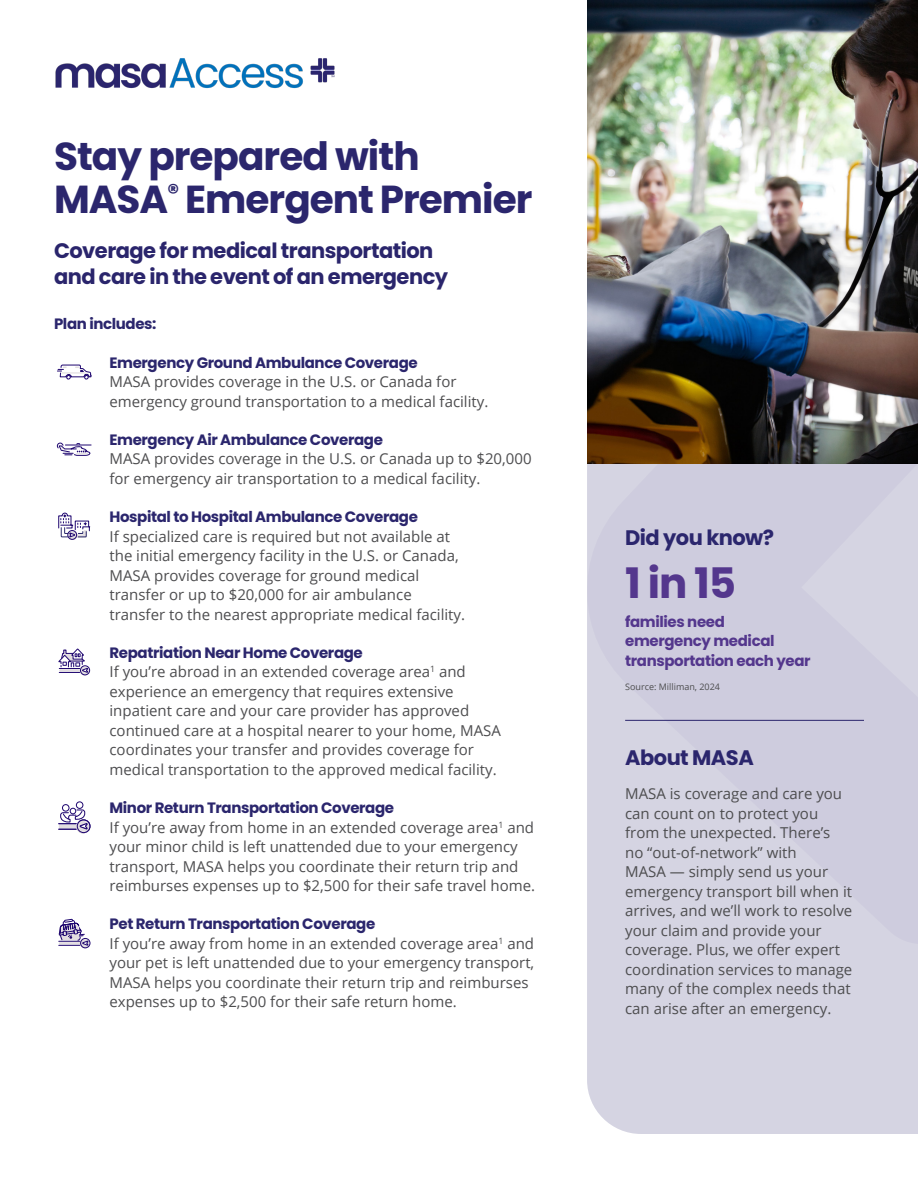
<style>
.page{position:relative;width:918px;height:1188px;background:#fff}
.page>*{position:absolute;margin:0;border:0;box-sizing:border-box;transform-origin:0 0}
.t1{font:700 42px "Poppins";color:#54378d}
.t2{font:700 39px/43.5px "Poppins";letter-spacing:-.025em;color:#2b266d}
.t3{font:700 21px/25.5px "Poppins";letter-spacing:-.025em;color:#2a256c}
.t4{font:700 21px "Poppins";letter-spacing:-.025em;color:#2b266d}
.t5{font:15px/19.5px "Open Sans";color:#4d4d4f}
.t6{font:700 15px "Poppins";letter-spacing:-.025em;color:#2b266d}
.t7{font:700 15px/19.5px "Poppins";letter-spacing:-.025em;color:#54378d}
.t8{font:9px "Open Sans";color:#4d4d4f}
</style>
<div class="page">
<div style="left:587px;top:946px;width:331px;height:188px;background:#d5d4e2"></div>
<div style="left:587px;top:463px;width:331px;height:483px;background:#ceccde"></div>
<img style="left:587px;top:0;width:331px;height:463px">
<img style="left:55px;top:58px;width:280px;height:31px">
<svg style="left:57px;top:364px;width:35px;height:16px"></svg>
<svg style="left:56px;top:442px;width:36px;height:14px"></svg>
<svg style="left:58px;top:512px;width:33px;height:28px"></svg>
<svg style="left:58px;top:648px;width:33px;height:28px"></svg>
<svg style="left:58px;top:801px;width:33px;height:33px"></svg>
<svg style="left:58px;top:918px;width:33px;height:31px"></svg>
<hr style="left:625px;top:720px;width:239px;height:1px;background:#2b266d">
<h2 class="t2" style="left:54px;top:135px;width:480px">Stay prepared with<br>MASA<sup>®</sup> Emergent Premier</h2>
<h3 class="t3" style="left:54px;top:238px;width:396px">Coverage for medical transportation and care in the event of an emergency</h3>
<p class="t6" style="left:54px;top:315px;width:104px">Plan includes:</p>
<p class="t6" style="left:110px;top:354px;width:310px">Emergency Ground Ambulance Coverage</p>
<p class="t5" style="left:110px;top:371px;width:380px">MASA provides coverage in the U.S. or Canada for emergency ground transportation to a medical facility.</p>
<p class="t6" style="left:110px;top:431px;width:275px">Emergency Air Ambulance Coverage</p>
<p class="t5" style="left:110px;top:449px;width:424px">MASA provides coverage in the U.S. or Canada up to $20,000 for emergency air transportation to a medical facility.</p>
<p class="t6" style="left:110px;top:508px;width:310px">Hospital to Hospital Ambulance Coverage</p>
<p class="t5" style="left:110px;top:526px;width:357px">If specialized care is required but not available at the initial emergency facility in the U.S. or Canada, MASA provides coverage for ground medical transfer or up to $20,000 for air ambulance transfer to the nearest appropriate medical facility.</p>
<p class="t6" style="left:110px;top:644px;width:255px">Repatriation Near Home Coverage</p>
<p class="t5" style="left:110px;top:662px;width:393px">If you’re abroad in an extended coverage area<sup>1</sup> and experience an emergency that requires extensive inpatient care and your care provider has approved continued care at a hospital nearer to your home, MASA coordinates your transfer and provides coverage for medical transportation to the approved medical facility.</p>
<p class="t6" style="left:110px;top:799px;width:286px">Minor Return Transportation Coverage</p>
<p class="t5" style="left:109px;top:817px;width:427px">If you’re away from home in an extended coverage area<sup>1</sup> and your minor child is left unattended due to your emergency transport, MASA helps you coordinate their return trip and reimburses expenses up to $2,500 for their safe travel home.</p>
<p class="t6" style="left:110px;top:915px;width:267px">Pet Return Transportation Coverage</p>
<p class="t5" style="left:109px;top:933px;width:426px">If you’re away from home in an extended coverage area<sup>1</sup> and your pet is left unattended due to your emergency transport, MASA helps you coordinate their return trip and reimburses expenses up to $2,500 for their safe return home.</p>
<h3 class="t4" style="left:625px;top:526px;width:151px">Did you know?</h3>
<h1 class="t1" style="left:625px;top:559px;width:113px">1 in 15</h1>
<p class="t7" style="left:625px;top:612px;width:187px">families need emergency medical transportation each year</p>
<p class="t8" style="left:625px;top:681px;width:96px">Source: Milliman, 2024</p>
<h3 class="t4" style="left:625px;top:746px;width:130px">About MASA</h3>
<p class="t5" style="left:625px;top:784px;width:229px">MASA is coverage and care you can count on to protect you from the unexpected. There’s no “out-of-network” with<br>MASA — simply send us your emergency transport bill when it arrives, and we’ll work to resolve your claim and provide your coverage. Plus, we offer expert coordination services to manage many of the complex needs that can arise after an emergency.</p>
</div>
